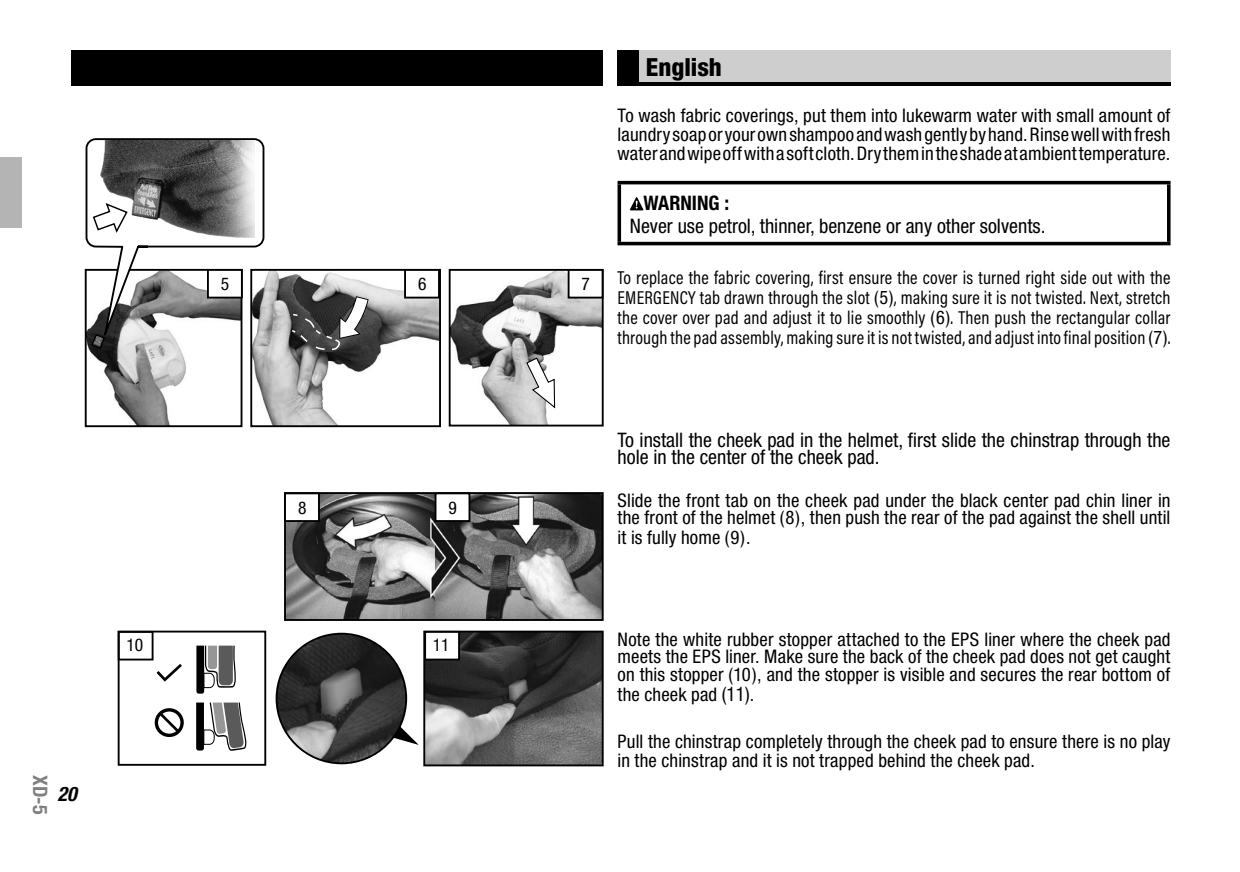
<style>
.page{position:relative;width:1240px;height:872px;background:#fff}
.page>*{position:absolute;margin:0;border:0;box-sizing:border-box;transform-origin:0 0}
.t1{font:800 condensed 25px "Helvetica Neue";color:#000}
.t2{font:condensed 20px/17.5px "Helvetica Neue";color:#000}
.t3{font:700 condensed 20px "Helvetica Neue";color:#000}
.t4{font:700 condensed 20px "Helvetica Neue";color:#808080}
.t5{font:italic 700 condensed 20px "Helvetica Neue";color:#000}
.t6{font:condensed 18.75px/18.8px "Helvetica Neue";letter-spacing:.01em;color:#000;text-align:justify}
.t7{font:18.75px/20px "Acumin Variable Concept";letter-spacing:.01em;color:#000;text-align:justify}
.t8{font:condensed 17.5px "Helvetica Neue";color:#000}
.s1{font-family:"Helvetica Neue";font-stretch:condensed}
.s2{font-size:20px}
</style>
<div class="page">
<div style="left:72px;top:51px;width:531px;height:35px;background:#000"></div>
<div style="left:617px;top:50px;width:553px;height:36px;background:#000"></div>
<div style="left:638px;top:50px;width:532px;height:32px;background:#cecece"></div>
<div style="left:0;top:157px;width:22px;height:71px;background:#b4b4b4"></div>
<hr style="left:617px;top:181px;width:553px;height:3px;background:#000">
<svg style="left:617px;top:184px;width:4px;height:58px"></svg>
<svg style="left:1166px;top:184px;width:4px;height:58px"></svg>
<hr style="left:617px;top:242px;width:553px;height:3px;background:#000">
<svg style="left:630px;top:197px;width:13px;height:13px"></svg>
<img style="left:287px;top:495px;width:313px;height:123px">
<div style="left:284px;top:492px;width:319px;height:129px;border:2px solid #000"></div>
<img style="left:94px;top:356px;width:92px;height:68px">
<div style="left:85px;top:269px;width:157px;height:158px;border:2px solid #000"></div>
<div style="left:118px;top:631px;width:35px;height:29px;border:2px solid #000"></div>
<img style="left:253px;top:272px;width:185px;height:152px">
<div style="left:250px;top:269px;width:191px;height:158px;border:2px solid #000"></div>
<img style="left:452px;top:272px;width:148px;height:151px">
<div style="left:449px;top:269px;width:154px;height:157px;border:2px solid #000"></div>
<svg style="left:525px;top:357px;width:31px;height:52px"></svg>
<svg style="left:470px;top:356px;width:11px;height:12px"></svg>
<svg style="left:290px;top:296px;width:78px;height:55px;background:#575757"></svg>
<svg style="left:85px;top:138px;width:180px;height:218px"></svg>
<img style="left:426px;top:633px;width:174px;height:130px">
<div style="left:423px;top:630px;width:180px;height:136px;border:2px solid #000"></div>
<svg style="left:388px;top:716px;width:30px;height:28px"></svg>
<img style="left:276px;top:633px;width:130px;height:130px;border-radius:65px">
<svg style="left:196px;top:645px;width:40px;height:48px"></svg>
<svg style="left:196px;top:702px;width:51px;height:48px"></svg>
<div style="left:118px;top:630px;width:148px;height:135px;border:2px solid #000"></div>
<svg style="left:156px;top:664px;width:26px;height:18px"></svg>
<div style="left:155px;top:708px;width:29px;height:29px;border:3px solid #000;border-radius:50%"></div>
<svg style="left:156px;top:709px;width:26px;height:26px"></svg>
<div style="left:285px;top:493px;width:34px;height:28px;background:#fff"></div>
<div style="left:284px;top:492px;width:36px;height:30px;border:2px solid #000"></div>
<div style="left:435px;top:493px;width:34px;height:28px;background:#fff"></div>
<div style="left:434px;top:492px;width:36px;height:30px;border:2px solid #000"></div>
<div style="left:568px;top:270px;width:34px;height:27px;background:#fff"></div>
<div style="left:567px;top:269px;width:36px;height:29px;border:2px solid #000"></div>
<div style="left:405px;top:270px;width:34px;height:27px;background:#fff"></div>
<div style="left:404px;top:269px;width:36px;height:29px;border:2px solid #000"></div>
<div style="left:208px;top:270px;width:34px;height:27px;background:#fff"></div>
<div style="left:207px;top:269px;width:36px;height:29px;border:2px solid #000"></div>
<div style="left:425px;top:631px;width:34px;height:28px;background:#fff"></div>
<div style="left:424px;top:631px;width:36px;height:29px;border:2px solid #000"></div>
<p class="t4" style="left:52px;top:774px;width:41px;rotate:90deg">XD-5</p>
<p class="t5" style="left:57px;top:781px;width:21px">20</p>
<p class="t8" style="left:221px;top:274px;width:10px">5</p>
<p class="t8" style="left:418px;top:274px;width:10px">6</p>
<p class="t8" style="left:581px;top:274px;width:10px">7</p>
<h1 class="t1" style="left:646px;top:52px;width:77px">English</h1>
<p class="t6" style="left:617px;top:106px;width:554px">To wash fabric coverings, put them into lukewarm water with small amount of laundry soap or your own shampoo and wash gently by hand. Rinse well with fresh water and wipe off with a soft cloth. Dry them in the shade at ambient temperature.</p>
<p class="t3" style="left:643px;top:191px;width:87px">WARNING :</p>
<p class="t2" style="left:630px;top:217px;width:417px">Never use petrol, thinner, benzene or any other solvents.</p>
<p class="t7" style="left:617px;top:267px;width:554px">To replace the fabric covering, first ensure the cover is turned right side out with the EMERGENCY tab drawn through the slot <span class="s1">(5)</span>, making sure it is not twisted. Next, stretch the cover over pad and adjust it to lie smoothly <span class="s1">(6)</span>. Then push the rectangular collar through the pad assembly, making sure it is not twisted, and adjust into final position <span class="s1">(7)</span>.</p>
<p class="t8" style="left:298px;top:497px;width:10px">8</p>
<p class="t8" style="left:448px;top:497px;width:10px">9</p>
<p class="t8" style="left:127px;top:634px;width:18px">10</p>
<p class="t8" style="left:433px;top:634px;width:18px">11</p>
<p class="t2" style="left:617px;top:431px;width:554px">To install the cheek pad in the helmet, first slide the chinstrap through the hole in the center of the cheek pad.</p>
<p class="t6" style="left:617px;top:491px;width:554px;line-height:17.5px">Slide the front tab on the cheek pad under the black center pad chin liner in the front of the helmet (8), then push the rear of the pad against the shell until</p>
<p class="t6" style="left:617px;top:528px;width:134px">it is fully home (9).</p>
<p class="t6" style="left:617px;top:630px;width:554px;line-height:17.5px">Note the white rubber stopper attached to the EPS liner where the cheek pad meets the EPS liner. Make sure the back of the cheek pad does not get caught on this stopper (10), and the stopper is visible and secures the rear bottom of</p>
<p class="t6" style="left:617px;top:684px;width:138px">the cheek pad <span class="s2">(11)</span>.</p>
<p class="t6" style="left:617px;top:731px;width:554px">Pull the chinstrap completely through the cheek pad to ensure there is no play in the chinstrap and it is not trapped behind the cheek pad.</p>
</div>
